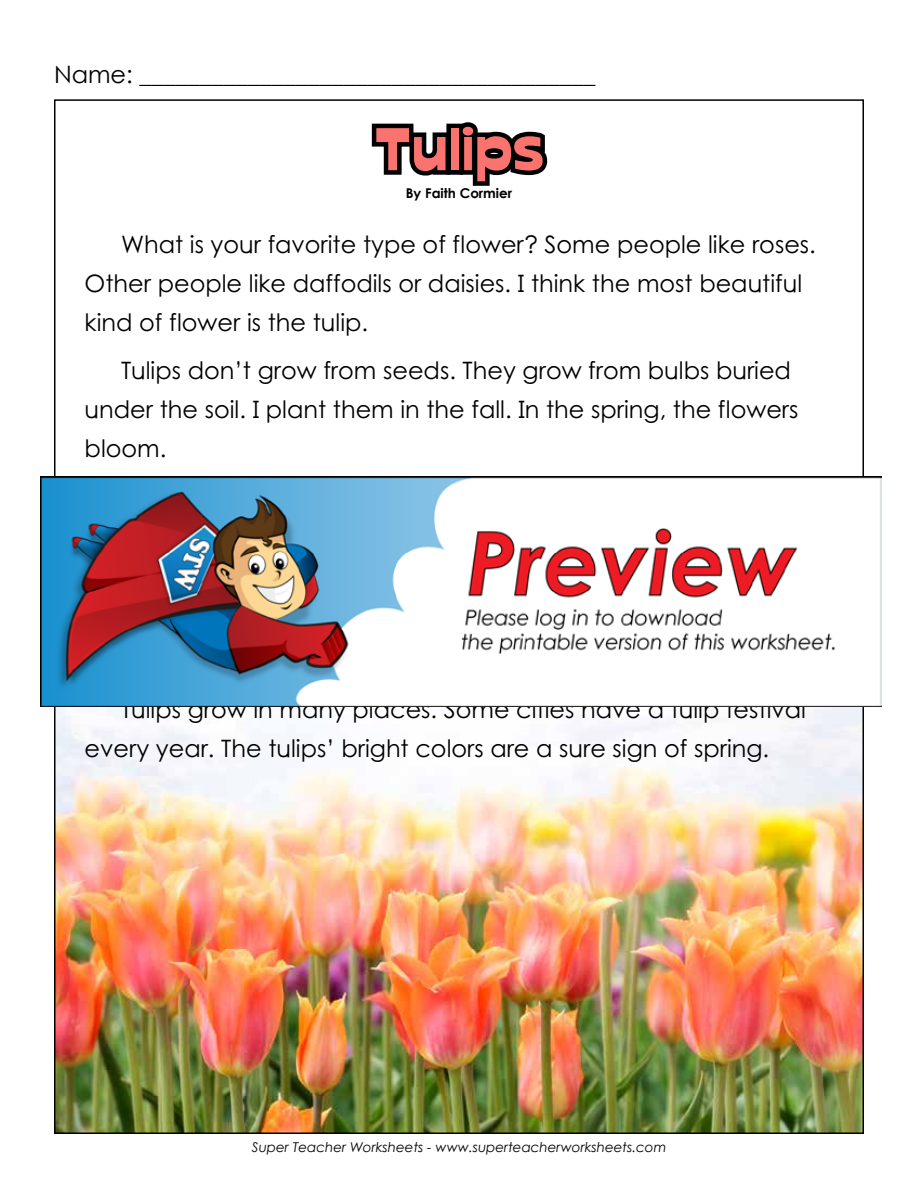
<style>
.page{position:relative;width:918px;height:1188px;background:#fff}
.page>*{position:absolute;margin:0;border:0;box-sizing:border-box;transform-origin:0 0}
.t1{font:60px "Cuckoo";letter-spacing:.01em;color:#fa736e}
.t2{font:24px/39px "Century STW4";color:#000}
.t3{font:24px "Century Gothic 2";color:#000}
.t4{font:italic 13.5px "Century Gothic 2";color:#000}
.t5{font:700 13.5px "Century STW3";color:#000}
</style>
<div class="page">
<img style="left:57px;top:706px;width:804px;height:425px">
<svg style="left:371px;top:122px;width:177px;height:64px"></svg>
<img style="left:41px;top:477px;width:840px;height:229px">
<p class="t3" style="left:54px;top:57px;width:543px">Name: ______________________________________</p>
<h1 class="t1" style="left:374px;top:117px;width:171px">Tulips</h1>
<p class="t5" style="left:406px;top:183px;width:108px">By Faith Cormier</p>
<p class="t2" style="left:85px;top:224px;width:733px;text-indent:36px">What is your favorite type of flower? Some people like roses.<br>Other people like daffodils or daisies. I think the most beautiful kind of flower is the tulip.</p>
<p class="t2" style="left:85px;top:350px;width:715px;text-indent:36px">Tulips don’t grow from seeds. They grow from bulbs buried under the soil. I plant them in the fall. In the spring, the flowers bloom.</p>
<p class="t2" style="left:85px;top:689px;width:723px;text-indent:36px">Tulips grow in many places. Some cities have a tulip festival every year. The tulips’ bright colors are a sure sign of spring.</p>
<p class="t4" style="left:252px;top:1137px;width:416px">Super Teacher Worksheets - www.superteacherworksheets.com</p>
</div>
